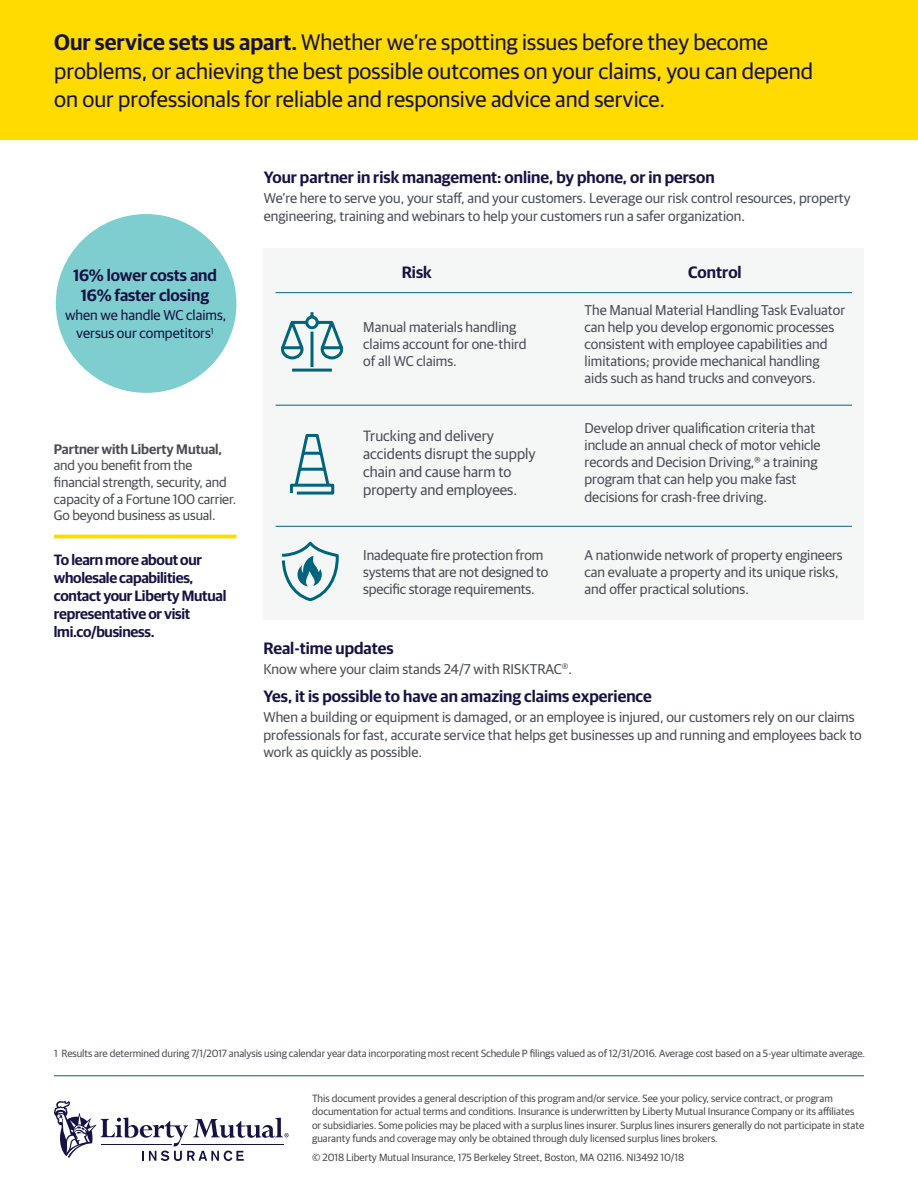
<style>
.page{position:relative;width:918px;height:1188px;background:#fff}
.page>*{position:absolute;margin:0;border:0;box-sizing:border-box;transform-origin:0 0}
.t1{font:22.5px/28.5px "Guardian Sans";color:#171243}
.t2{font:600 16.5px/19.5px "Guardian Sans";color:#171243;text-align:center}
.t3{font:600 15px/18px "Guardian Sans";letter-spacing:-.02em;color:#171243}
.t4{font:15px/18px "Guardian Sans";color:#4a4d56}
.t5{font:14.25px/17.1px "Guardian Sans";color:#4a4d56}
.t6{font:14.25px/18px "Guardian Sans";color:#171243;text-align:center}
.t7{font:13.8px/16.6px "Guardian Sans";letter-spacing:-.01em;color:#4a4d56}
.t8{font:600 13.8px "Guardian Sans";letter-spacing:-.005em;color:#4a4d56}
.t9{font:10.5px/13.5px "Guardian Sans";color:#4b4c4d}
.t10{font:10.5px "Guardian Sans";letter-spacing:-.005em;color:#4a4d56}
.s1{font-weight:600}
</style>
<div class="page">
<hr style="left:54px;top:1076px;width:810px;height:1px;background:#00657c">
<svg style="left:54px;top:1101px;width:235px;height:60px"></svg>
<div style="left:0;top:0;width:918px;height:139px;background:#ffdb01"></div>
<div style="left:263px;top:248px;width:601px;height:372px;background:#f5f7f7"></div>
<div style="left:56px;top:214px;width:180px;height:179px;background:#7eced0;border-radius:50%"></div>
<hr style="left:276px;top:405px;width:576px;height:1px;background:#00657c">
<hr style="left:276px;top:292px;width:576px;height:1px;background:#00657c">
<hr style="left:276px;top:526px;width:576px;height:1px;background:#00657c">
<svg style="left:281px;top:312px;width:63px;height:60px"></svg>
<svg style="left:289px;top:434px;width:46px;height:61px"></svg>
<svg style="left:281px;top:541px;width:58px;height:61px"></svg>
<hr style="left:54px;top:535px;width:182px;height:3px;background:#ffdb01">
<h1 class="t1" style="left:54px;top:27px;width:760px"><span class="s1">Our service sets us apart.</span> Whether we’re spotting issues before they become problems, or achieving the best possible outcomes on your claims, you can depend on our professionals for reliable and responsive advice and service.</h1>
<p class="t2" style="left:73px;top:265px;width:145px">16% lower costs and<br>16% faster closing</p>
<p class="t6" style="left:65px;top:305px;width:163px">when we handle WC claims, versus our competitors<sup>1</sup></p>
<p class="t8" style="left:54px;top:439px;width:170px">Partner with Liberty Mutual,</p>
<p class="t7" style="left:54px;top:456px;width:184px">and you benefit from the financial strength, security, and capacity of a Fortune 100 carrier.<br>Go beyond business as usual.</p>
<p class="t3" style="left:54px;top:550px;width:174px">To learn more about our wholesale capabilities, contact your Liberty Mutual representative or visit lmi.co/business.</p>
<p class="t2" style="left:264px;top:166px;width:452px">Your partner in risk management: online, by phone, or in person</p>
<p class="t5" style="left:264px;top:189px;width:588px">We’re here to serve you, your staff, and your customers. Leverage our risk control resources, property engineering, training and webinars to help your customers run a safer organization.</p>
<p class="t2" style="left:402px;top:261px;width:32px">Risk</p>
<p class="t2" style="left:688px;top:261px;width:55px">Control</p>
<p class="t5" style="left:363px;top:317px;width:165px">Manual materials handling claims account for one-third of all WC claims.</p>
<p class="t5" style="left:585px;top:300px;width:262px">The Manual Material Handling Task Evaluator can help you develop ergonomic processes consistent with employee capabilities and limitations; provide mechanical handling aids such as hand trucks and conveyors.</p>
<p class="t4" style="left:363px;top:425px;width:174px">Trucking and delivery accidents disrupt the supply chain and cause harm to property and employees.</p>
<p class="t5" style="left:585px;top:419px;width:238px">Develop driver qualification criteria that include an annual check of motor vehicle records and Decision Driving,® a training program that can help you make fast decisions for crash-free driving.</p>
<p class="t5" style="left:363px;top:545px;width:187px">Inadequate fire protection from systems that are not designed to specific storage requirements.</p>
<p class="t5" style="left:585px;top:545px;width:260px">A nationwide network of property engineers can evaluate a property and its unique risks, and offer practical solutions.</p>
<p class="t2" style="left:263px;top:637px;width:132px">Real-time updates</p>
<p class="t5" style="left:263px;top:660px;width:310px">Know where your claim stands 24/7 with RISKTRAC<sup>®</sup>.</p>
<p class="t2" style="left:263px;top:685px;width:390px">Yes, it is possible to have an amazing claims experience</p>
<p class="t5" style="left:263px;top:708px;width:600px">When a building or equipment is damaged, or an employee is injured, our customers rely on our claims professionals for fast, accurate service that helps get businesses up and running and employees back to work as quickly as possible.</p>
<p class="t10" style="left:54px;top:1046px;width:813px">1 Results are determined during 7/1/2017 analysis using calendar year data incorporating most recent Schedule P filings valued as of 12/31/2016. Average cost based on a 5-year ultimate average.</p>
<p class="t9" style="left:312px;top:1090px;width:554px">This document provides a general description of this program and/or service. See your policy, service contract, or program documentation for actual terms and conditions. Insurance is underwritten by Liberty Mutual Insurance Company or its affiliates or subsidiaries. Some policies may be placed with a surplus lines insurer. Surplus lines insurers generally do not participate in state guaranty funds and coverage may only be obtained through duly licensed surplus lines brokers.</p>
<p class="t9" style="left:312px;top:1150px;width:374px">© 2018 Liberty Mutual Insurance, 175 Berkeley Street, Boston, MA 02116. NI3492 10/18</p>
</div>
